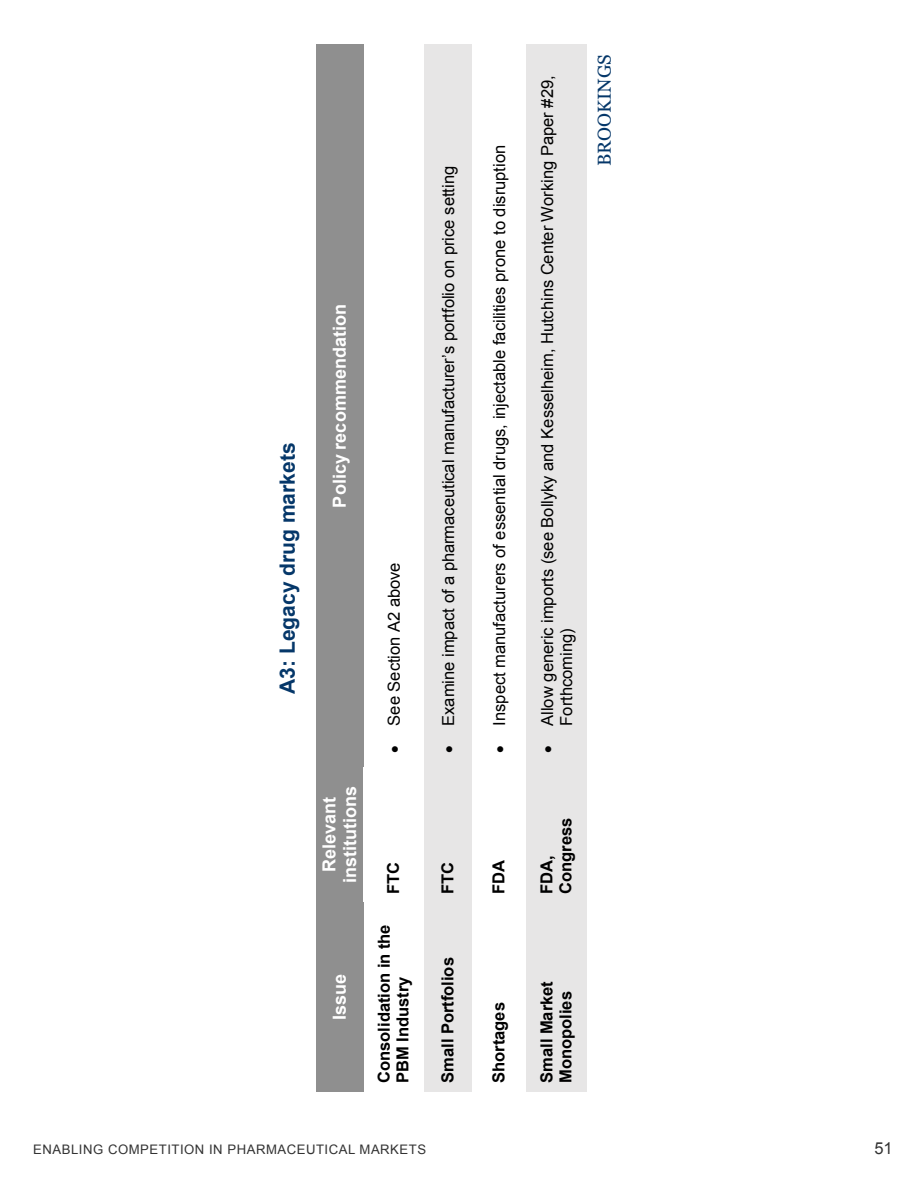
<style>
.page{position:relative;width:918px;height:1188px;background:#fff}
.page>*{position:absolute;margin:0;border:0;box-sizing:border-box;transform-origin:0 0}
.t1{font:700 21px "Arial";color:#053769}
.t2{font:18.75px "Georgia";color:#053769}
.t3{font:700 18px/20.7px "Arial";color:#fff;text-align:center}
.t4{font:16.5px "Arial";color:#000}
.t5{font:700 16.5px "Arial";color:#000}
.t6{font:16.5px "Arial";color:#333}
.t7{font:13.2px "Arial";letter-spacing:.04em;color:#333}
</style>
<div class="page">
<div style="left:316px;top:767px;width:47px;height:135px;background:#8f8f8f"></div>
<div style="left:424px;top:902px;width:48px;height:189px;background:#e7e6e6"></div>
<div style="left:424px;top:767px;width:48px;height:135px;background:#e7e6e6"></div>
<div style="left:424px;top:45px;width:48px;height:722px;background:#e7e6e6"></div>
<div style="left:526px;top:902px;width:61px;height:189px;background:#e7e6e6"></div>
<div style="left:526px;top:767px;width:61px;height:135px;background:#e7e6e6"></div>
<div style="left:526px;top:45px;width:61px;height:722px;background:#e7e6e6"></div>
<div style="left:316px;top:902px;width:47px;height:189px;background:#8f8f8f"></div>
<div style="left:316px;top:45px;width:47px;height:722px;background:#8f8f8f"></div>
<p class="t1" style="left:273px;top:694px;width:253px;rotate:-90deg">A3: Legacy drug markets</p>
<p class="t3" style="left:330px;top:508px;width:205px;rotate:-90deg">Policy recommendation</p>
<p class="t3" style="left:319px;top:883px;width:98px;rotate:-90deg">Relevant institutions</p>
<p class="t3" style="left:330px;top:1020px;width:48px;rotate:-90deg">Issue</p>
<p class="t4" style="left:383px;top:753px;width:192px;rotate:-90deg">• See Section A2 above</p>
<p class="t5" style="left:382px;top:894px;width:33px;rotate:-90deg">FTC</p>
<p class="t5" style="left:373px;top:1083px;width:160px;rotate:-90deg">Consolidation in the</p>
<p class="t5" style="left:392px;top:1083px;width:108px;rotate:-90deg">PBM Industry</p>
<p class="t4" style="left:438px;top:753px;width:588px;rotate:-90deg">• Examine impact of a pharmaceutical manufacturer’s portfolio on price setting</p>
<p class="t5" style="left:437px;top:894px;width:33px;rotate:-90deg">FTC</p>
<p class="t5" style="left:437px;top:1083px;width:127px;rotate:-90deg">Small Portfolios</p>
<p class="t4" style="left:489px;top:753px;width:609px;rotate:-90deg">• Inspect manufacturers of essential drugs, injectable facilities prone to disruption</p>
<p class="t5" style="left:488px;top:894px;width:36px;rotate:-90deg">FDA</p>
<p class="t4" style="left:537px;top:753px;width:678px;rotate:-90deg">• Allow generic imports (see Bollyky and Kesselheim, Hutchins Center Working Paper #29,</p>
<p class="t4" style="left:556px;top:726px;width:99px;rotate:-90deg">Forthcoming)</p>
<p class="t2" style="left:593px;top:166px;width:113px;rotate:-90deg">BROOKINGS</p>
<p class="t5" style="left:555px;top:894px;width:78px;rotate:-90deg">Congress</p>
<p class="t5" style="left:536px;top:894px;width:40px;rotate:-90deg">FDA,</p>
<p class="t5" style="left:488px;top:1083px;width:82px;rotate:-90deg">Shortages</p>
<p class="t5" style="left:536px;top:1083px;width:104px;rotate:-90deg">Small Market</p>
<p class="t5" style="left:555px;top:1083px;width:93px;rotate:-90deg">Monopolies</p>
<p class="t7" style="left:33px;top:1141px;width:394px">ENABLING COMPETITION IN PHARMACEUTICAL MARKETS</p>
<p class="t6" style="left:874px;top:1137px;width:20px">51</p>
</div>
